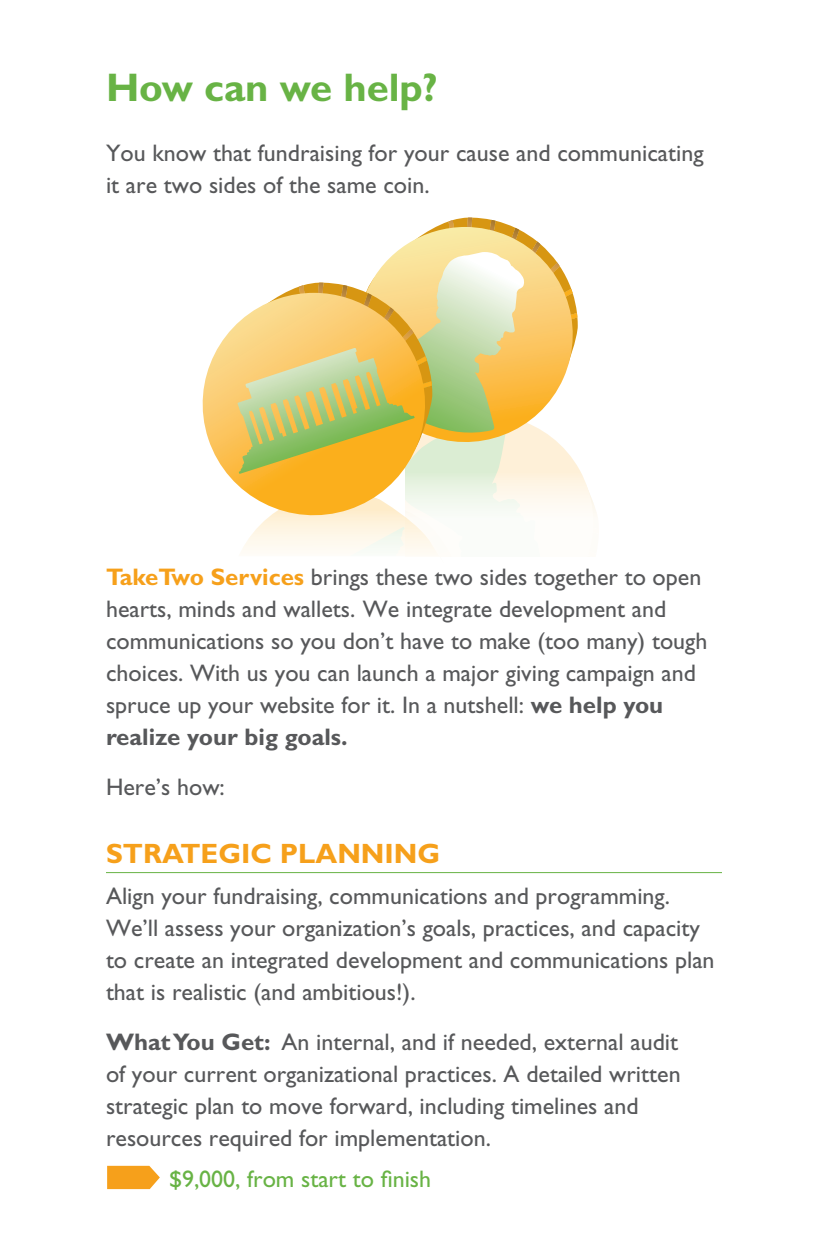
<style>
.page{position:relative;width:828px;height:1260px;background:#fff}
.page>*{position:absolute;margin:0;border:0;box-sizing:border-box;transform-origin:0 0}
.t1{font:700 40px "Gill Sans";color:#68b345}
.sub_with_line{font:700 28px "Gill Sans";color:#f6a01b}
.t2{font:24px/32px "Gill Sans";color:#57585a}
.t3{font:24px "Gill Sans";color:#68b345}
.s1{font-weight:700;color:#f6a01b}
.s2{font-weight:700}
</style>
<div class="page">
<hr style="left:106px;top:872px;width:616px;height:1px;background:#68b345">
<svg style="left:107px;top:1166px;width:53px;height:23px"></svg>
<svg style="left:202px;top:333px;width:26px;height:142px"></svg>
<svg style="left:228px;top:218px;width:369px;height:337px"></svg>
<p class="t1" style="left:106px;top:64px;width:333px">How can we help?</p>
<p class="t2" style="left:106px;top:137px;width:599px">You know that fundraising for your cause and communicating it are two sides of the same coin.</p>
<p class="t2" style="left:106px;top:561px;width:603px"><span class="s1">TakeTwo Services</span> brings these two sides together to open hearts, minds and wallets. We integrate development and communications so you don’t have to make (too many) tough choices. With us you can launch a major giving campaign and spruce up your website for it. In a nutshell: <span class="s2">we help you realize your big goals.</span></p>
<p class="t2" style="left:106px;top:771px;width:120px">Here’s how:</p>
<p class="sub_with_line" style="left:106px;top:837px;width:336px">STRATEGIC PLANNING</p>
<p class="t2" style="left:106px;top:880px;width:610px">Align your fundraising, communications and programming.<br>We’ll assess your organization’s goals, practices, and capacity to create an integrated development and communications plan that is realistic (and ambitious!).</p>
<p class="t2" style="left:106px;top:1026px;width:576px"><span class="s2">What You Get:</span> An internal, and if needed, external audit of your current organizational practices. A detailed written strategic plan to move forward, including timelines and resources required for implementation.</p>
<p class="t3" style="left:169px;top:1165px;width:264px">$9,000, from start to finish</p>
</div>
